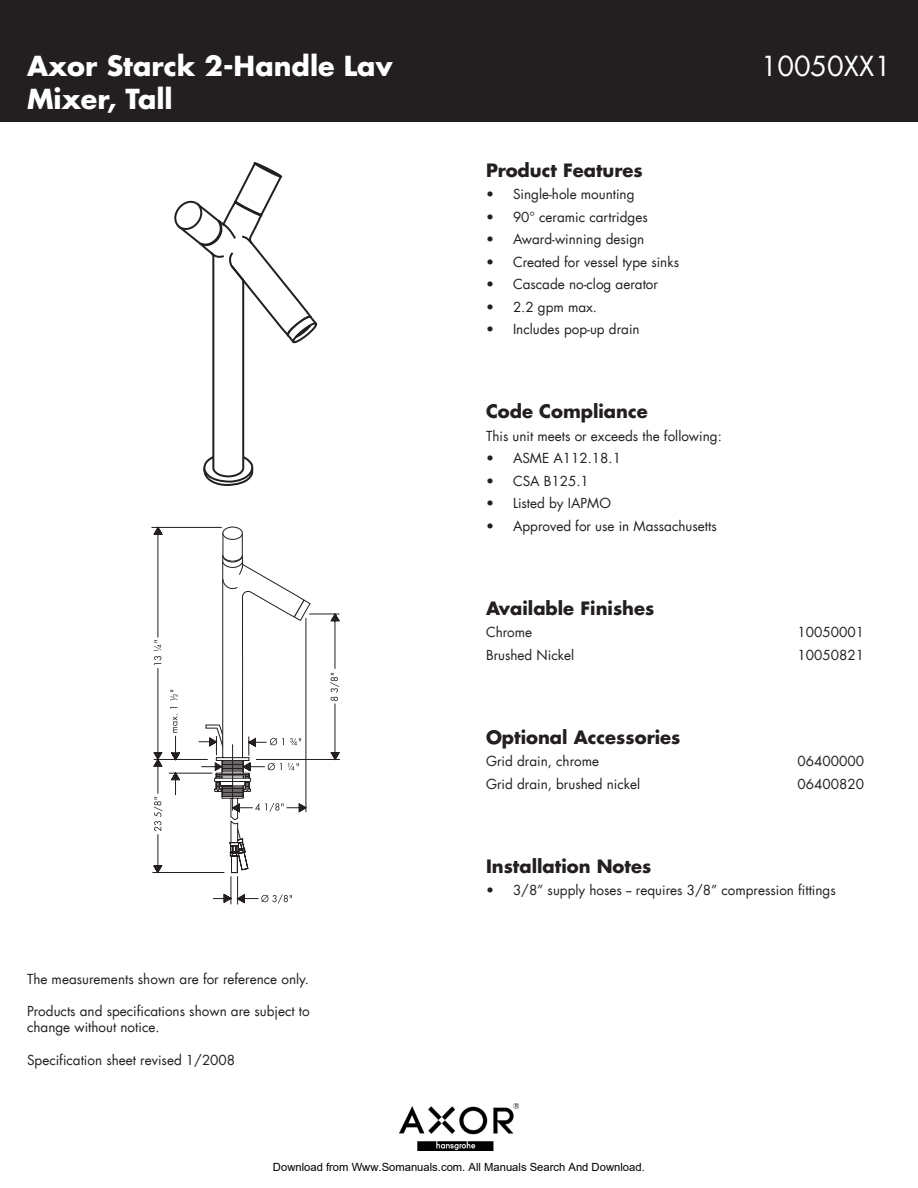
<style>
.page{position:relative;width:918px;height:1188px;background:#fff}
.page>*{position:absolute;margin:0;border:0;box-sizing:border-box;transform-origin:0 0}
.axor_product_name{font:700 27px/32.4px "Futura LT";color:#fff}
.axor_product_number{font:27px "Futura LT";color:#fff}
.subject_heading{font:700 18px "Futura LT";color:#231f20}
.bullet_point{font:13.5px/22.5px "Futura LT";color:#231f20;text-align:justify}
.detail{font:13.5px "Futura LT";color:#231f20}
.t1{font:11.25px "Arial";color:#000}
</style>
<div class="page">
<div style="left:0;top:0;width:918px;height:121px;background:#231f20"></div>
<img style="left:399px;top:1104px;width:120px;height:46px">
<div style="left:174px;top:201px;width:28px;height:29px;border:2px solid #231f20;border-radius:11px"></div>
<svg style="left:176px;top:162px;width:141px;height:324px"></svg>
<hr style="left:256px;top:759px;width:84px;height:1px;background:#231f20">
<svg style="left:152px;top:526px;width:187px;height:378px"></svg>
<p class="axor_product_name" style="left:27px;top:50px;width:367px">Axor Starck 2-Handle Lav<br>Mixer, Tall</p>
<p class="axor_product_number" style="left:761px;top:49px;width:132px">10050XX1</p>
<p class="subject_heading" style="left:486px;top:158px;width:158px">Product Features</p>
<p class="bullet_point" style="left:513px;top:183px;width:123px">Single-hole mounting</p>
<p class="bullet_point" style="left:513px;top:206px;width:136px">90° ceramic cartridges</p>
<p class="bullet_point" style="left:513px;top:228px;width:133px">Award-winning design</p>
<p class="bullet_point" style="left:513px;top:251px;width:168px">Created for vessel type sinks</p>
<p class="bullet_point" style="left:513px;top:273px;width:147px">Cascade no-clog aerator</p>
<p class="bullet_point" style="left:513px;top:296px;width:86px">2.2 gpm max.</p>
<p class="bullet_point" style="left:513px;top:318px;width:128px">Includes pop-up drain</p>
<p class="bullet_point" style="left:486px;top:183px;width:9px">• • • • • • •</p>
<p class="subject_heading" style="left:486px;top:400px;width:163px">Code Compliance</p>
<p class="detail" style="left:486px;top:427px;width:237px">This unit meets or exceeds the following:</p>
<p class="bullet_point" style="left:513px;top:447px;width:110px">ASME A112.18.1</p>
<p class="bullet_point" style="left:513px;top:470px;width:77px">CSA B125.1</p>
<p class="bullet_point" style="left:513px;top:492px;width:100px">Listed by IAPMO</p>
<p class="bullet_point" style="left:513px;top:515px;width:205px">Approved for use in Massachusetts</p>
<p class="bullet_point" style="left:486px;top:447px;width:9px">• • • •</p>
<p class="subject_heading" style="left:486px;top:596px;width:170px">Available Finishes</p>
<p class="detail" style="left:486px;top:624px;width:48px">Chrome</p>
<p class="detail" style="left:797px;top:624px;width:68px">10050001</p>
<p class="detail" style="left:486px;top:646px;width:90px">Brushed Nickel</p>
<p class="detail" style="left:797px;top:646px;width:68px">10050821</p>
<p class="subject_heading" style="left:486px;top:725px;width:196px">Optional Accessories</p>
<p class="detail" style="left:486px;top:753px;width:115px">Grid drain, chrome</p>
<p class="detail" style="left:797px;top:753px;width:68px">06400000</p>
<p class="detail" style="left:486px;top:775px;width:156px">Grid drain, brushed nickel</p>
<p class="detail" style="left:797px;top:775px;width:68px">06400820</p>
<p class="bullet_point" style="left:27px;top:968px;width:284px">The measurements shown are for reference only.</p>
<p class="bullet_point" style="left:27px;top:1003px;width:284px;line-height:16.2px">Products and specifications shown are subject to change without notice.</p>
<p class="bullet_point" style="left:27px;top:1049px;width:210px">Specification sheet revised 1/2008</p>
<p class="subject_heading" style="left:486px;top:854px;width:167px">Installation Notes</p>
<p class="bullet_point" style="left:486px;top:879px;width:351px">• 3/8” supply hoses -- requires 3/8” compression fittings</p>
<p class="t1" style="left:273px;top:1160px;width:373px">Download from Www.Somanuals.com. All Manuals Search And Download.</p>
</div>
